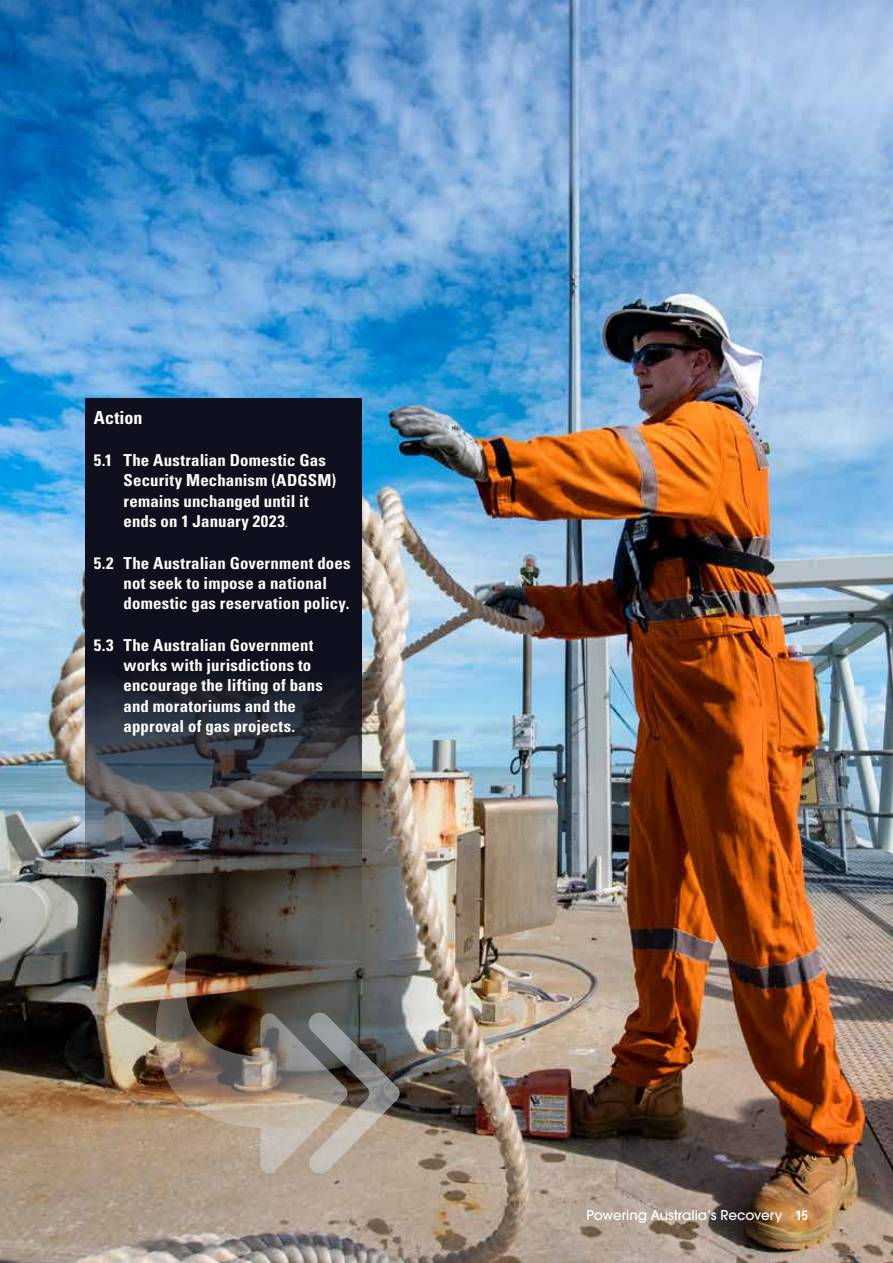
<style>
.page{position:relative;width:893px;height:1263px;background:#fff}
.page>*{position:absolute;margin:0;border:0;box-sizing:border-box;transform-origin:0 0}
.Intro_2_light{font:700 condensed 18px "Univers LT Std";letter-spacing:.01em;color:#fff}
.Numbered_action{font:700 condensed 16.5px/20.2px "Univers LT Std";letter-spacing:.01em;color:#fff}
.t1{font:500 13.5px "Avant Garde";color:#fff}
.s1{font-weight:300}
.s2{font-family:"Univers LT Std";font-weight:700;font-stretch:condensed}
</style>
<div class="page">
<img style="left:0;top:0;width:893px;height:1263px">
<svg style="left:85px;top:399px;width:276px;height:515px;fill:#0e111d"></svg>
<img style="left:156px;top:951px;width:244px;height:223px">
<p class="Intro_2_light" style="left:94px;top:407px;width:50px">Action</p>
<p class="Numbered_action" style="left:124px;top:450px;width:214px;text-indent:-30px">5.1 The Australian Domestic Gas<br>Security Mechanism (ADGSM) remains unchanged until it ends on 1 January 2023<span class="s1">.</span></p>
<p class="Numbered_action" style="left:124px;top:553px;width:228px;text-indent:-30px">5.2 The Australian Government does not seek to impose a national domestic gas reservation policy.</p>
<p class="Numbered_action" style="left:124px;top:635px;width:201px;text-indent:-30px">5.3 The Australian Government works with jurisdictions to encourage the lifting of bans and moratoriums and the approval of gas projects.</p>
<p class="t1" style="left:586px;top:1207px;width:223px">Powering Australia’s Recovery <span class="s2">15</span></p>
</div>
